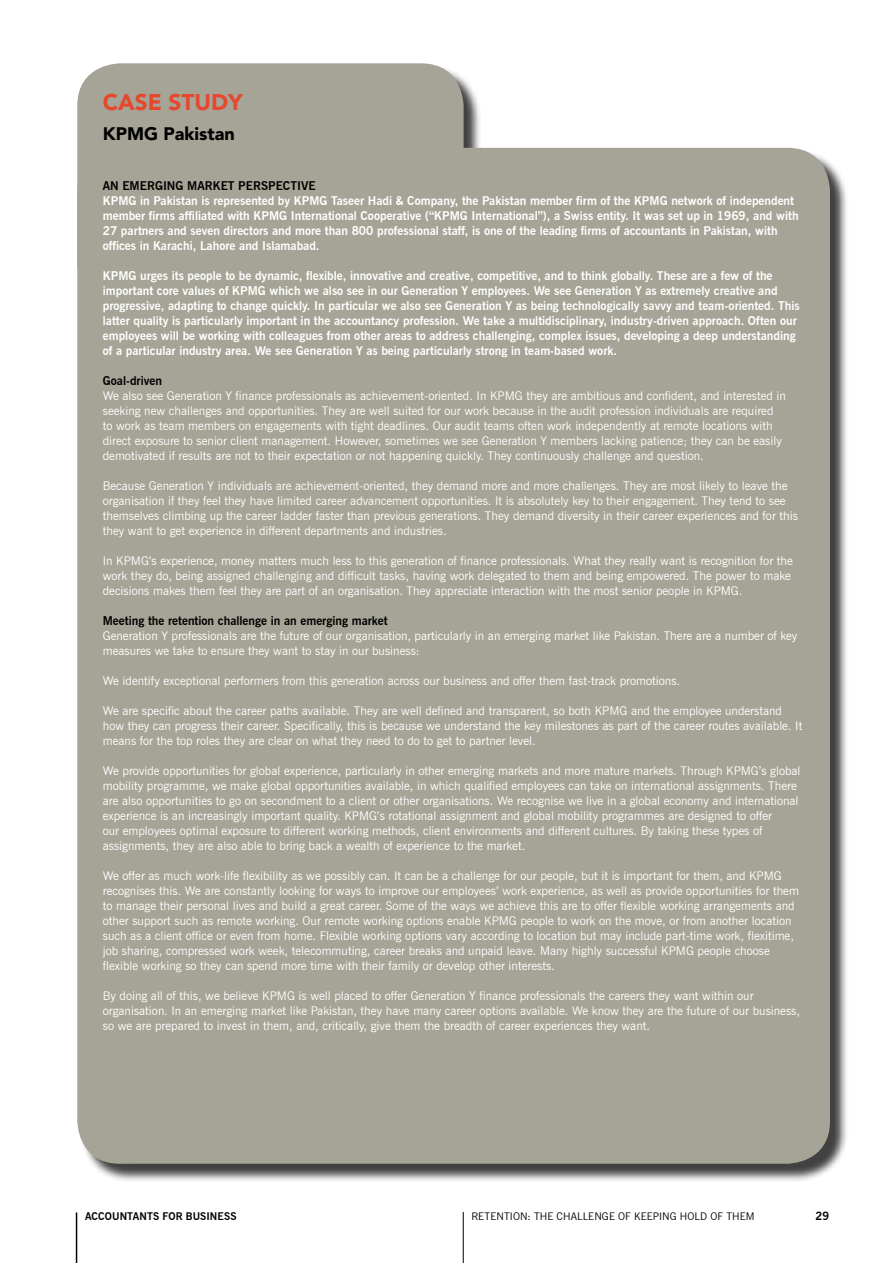
<style>
.page{position:relative;width:893px;height:1263px;background:#fff}
.page>*{position:absolute;margin:0;border:0;box-sizing:border-box;transform-origin:0 0}
.t1{font:900 22.5px "Avenir";color:#e6472d}
.t2{font:900 18px "Avenir";color:#000}
.t3{font:12px/15px "News Gothic BT";color:#fff}
.t4{font:700 12px/15px "News Gothic BT";color:#fff}
.t5{font:700 12px "News Gothic BT";color:#000}
.t6{font:700 11.25px "News Gothic BT";color:#000}
.t7{font:10.5px "News Gothic BT";color:#000}
.t8{font:700 10.5px "News Gothic BT";letter-spacing:.01em;color:#000}
</style>
<div class="page">
<hr style="left:76px;top:1212px;width:1px;height:51px;background:#000">
<hr style="left:463px;top:1212px;width:1px;height:51px;background:#000">
<div style="left:80px;top:66px;width:768px;height:1116px;background:#000;opacity:.75"></div>
<div style="left:77px;top:63px;width:387px;height:243px;background:#a5a496;border-radius:43px"></div>
<div style="left:77px;top:148px;width:753px;height:1016px;background:#a5a496;border-radius:43px"></div>
<h1 class="t1" style="left:103px;top:88px;width:82px">CASE STUD</h1>
<h1 class="t1" style="left:228px;top:88px;width:16px">Y</h1>
<h2 class="t2" style="left:103px;top:123px;width:134px">KP MG Pakistan</h2>
<p class="t5" style="left:103px;top:178px;width:214px">An emerging market perspective</p>
<p class="t4" style="left:103px;top:193px;width:697px">KPMG in Pakistan is represented by KPMG Taseer Hadi &amp; Company, the Pakistan member firm of the KPMG network of independent member firms affiliated with KPMG I nternational Cooperative (“KPMG I nternational”), a Swiss entity. It was set up in 1969, and with 27 partners and seven directors and more than 800 professional staff, is one of the leading firms of accountants in Pakistan, with offices in Karachi, Lahore and Islamabad.</p>
<p class="t4" style="left:103px;top:268px;width:698px">KPMG urges its people to be dynamic, flexible, innovative and creative, competitive, and to think globally. These are a few of the important core values of KPMG which we also see in our Generation Y employees. We see Generation Y as extremely creative and progressive, adapting to change quickly. I n particular we also see Generation Y as being technologically savvy and team-oriented. This latter quality is particularly important in the accountancy profession. We take a multidisciplinary, industry-driven approach. Often our employees will be working with colleagues from other areas to address challenging, complex issues, developing a deep understanding of a particular industry area. We see Generation Y as being particularly strong in team-based work.</p>
<p class="t5" style="left:103px;top:373px;width:61px">Goal-driven</p>
<p class="t3" style="left:103px;top:388px;width:685px">We also see Generation Y finance professionals as achievement-oriented. In KPMG they are ambitious and confident, and interested in seeking new challenges and opportunities. They are well suited for our work because in the audit profession individuals are required to work as team members on engagements with tight deadlines. Our audit teams often work independently at remote locations with direct exposure to senior client management. However, sometimes we see Generation Y members lacking patience; they can be easily demotivated if results are not to their expectation or not happening quickly. They continuously challenge and question.</p>
<p class="t3" style="left:103px;top:478px;width:697px">Because Generation Y individuals are achievement-oriented, they demand more and more challenges. They are most likely to leave the organisation if they feel they have limited career advancement opportunities. It is absolutely key to their engagement. They tend to see themselves climbing up the career ladder faster than previous generations. They demand diversity in their career experiences and for this they want to get experience in different departments and industries.</p>
<p class="t3" style="left:103px;top:553px;width:692px">In KPMG’s experience, money matters much less to this generation of finance professionals. What they really want is recognition for the work they do, being assigned challenging and difficult tasks, having work delegated to them and being empowered. The power to make decisions makes them feel they are part of an organisation. They appreciate interaction with the most senior people in KPMG.</p>
<p class="t5" style="left:103px;top:613px;width:286px">Meeting the retention challenge in an emerging market</p>
<p class="t3" style="left:103px;top:628px;width:696px">Generation Y professionals are the future of our organisation, particularly in an emerging market like Pakistan. There are a number of key measures we take to ensure they want to stay in our business:</p>
<p class="t3" style="left:103px;top:673px;width:579px">We identify exceptional performers from this generation across our business and offer them fast-track promotions.</p>
<p class="t3" style="left:103px;top:703px;width:701px">We are specific about the career paths available. They are well defined and transparent, so both KPMG and the employee understand how they can progress their career. Specifically, this is because we understand the key milestones as part of the career routes available. It means for the top roles they are clear on what they need to do to get to partner level.</p>
<p class="t3" style="left:103px;top:763px;width:699px">We provide opportunities for global experience, particularly in other emerging markets and more mature markets. Through KPMG’s global mobility programme, we make global opportunities available, in which qualified employees can take on international assignments. There are also opportunities to go on secondment to a client or other organisations. We recognise we live in a global economy and international experience is an increasingly important quality. KPMG’s rotational assignment and global mobility programmes are designed to offer<br>our employees optimal exposure to different working methods, client environments and different cultures. By taking these types of assignments, they are also able to bring back a wealth of experience to the market.</p>
<p class="t3" style="left:103px;top:868px;width:698px">We offer as much work-life flexibility as we possibly can. It can be a challenge for our people, but it is important for them, and KPMG recognises this. We are constantly looking for ways to improve our employees’ work experience, as well as provide opportunities for them to manage their personal lives and build a great career. Some of the ways we achieve this are to offer flexible working arrangements and other support such as remote working. Our remote working options enable KPMG people to work on the move, or from another location such as a client office or even from home. Flexible working options vary according to location but may include part-time work, flexitime, job sharing, compressed work week, telecommuting, career breaks and unpaid leave. Many highly successful KPMG people choose flexible working so they can spend more time with their family or develop other interests.</p>
<p class="t3" style="left:103px;top:988px;width:699px">By doing all of this, we believe KPMG is well placed to offer Generation Y finance professionals the careers they want within our organisation. In an emerging market like Pakistan, they have many career options available. We know they are the future of our business, so we are prepared to invest in them, and, critically, give them the breadth of career experiences they want.</p>
<p class="t8" style="left:85px;top:1210px;width:153px">accountants for business</p>
<p class="t7" style="left:471px;top:1210px;width:8px">retention</p>
<p class="t7" style="left:528px;top:1210px;width:14px">: the</p>
<p class="t7" style="left:557px;top:1210px;width:8px">challenge</p>
<p class="t7" style="left:618px;top:1210px;width:23px">of keeping</p>
<p class="t7" style="left:680px;top:1210px;width:8px">hold</p>
<p class="t7" style="left:710px;top:1210px;width:24px">of them</p>
<p class="t6" style="left:815px;top:1209px;width:15px">29</p>
</div>
